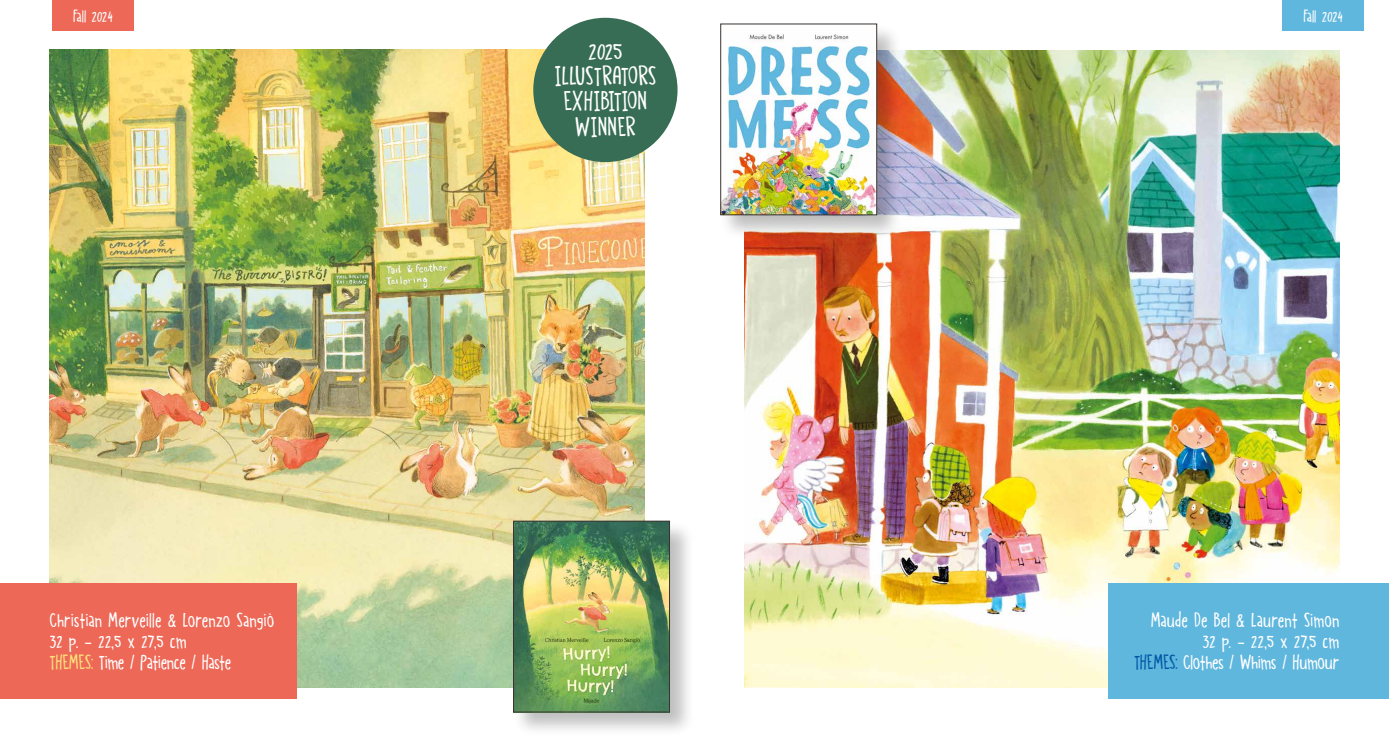
<style>
.page{position:relative;width:1389px;height:737px;background:#fff}
.page>*{position:absolute;margin:0;border:0;box-sizing:border-box;transform-origin:0 0}
.t1{font:27.47px/25.2px "Nippon Note";color:#fff;text-align:center}
.t2{font:21px/21px "Nippon Note";letter-spacing:-.015em;color:#fff}
.t3{font:17.5px "Nippon Note";color:#fff}
.s1{color:#ffe07a}
.s2{color:#0059a5}
</style>
<div class="page">
<div style="left:52px;top:0;width:82px;height:31px;background:#ed6857"></div>
<div style="left:1282px;top:0;width:82px;height:31px;background:#60b7de"></div>
<img style="left:50px;top:50px;width:595px;height:637px">
<div style="left:512px;top:520px;width:183px;height:217px;background:#000;opacity:.25"></div>
<img style="left:515px;top:523px;width:153px;height:187px">
<div style="left:513px;top:521px;width:157px;height:191px;border:1px solid #3b332f"></div>
<div style="left:0;top:583px;width:296px;height:116px;background:#ed6857"></div>
<div style="left:533px;top:18px;width:145px;height:144px;background:#376d54;border-radius:50%"></div>
<img style="left:744px;top:50px;width:595px;height:637px">
<div style="left:720px;top:23px;width:182px;height:217px;background:#000;opacity:.25"></div>
<img style="left:723px;top:26px;width:152px;height:187px">
<div style="left:721px;top:24px;width:156px;height:191px;border:1px solid #3b332f"></div>
<div style="left:1109px;top:583px;width:280px;height:116px;background:#60b7de"></div>
<p class="t3" style="left:73px;top:6px;width:41px">Fall 2024</p>
<p class="t3" style="left:1303px;top:6px;width:41px">Fall 2024</p>
<p class="t2" style="left:50px;top:610px;width:226px">Christian Merveille &amp; Lorenzo Sangiò<br>32 p. - 22,5 x 27,5 cm<br><span class="s1">THEMES:</span> Time / Patience / Haste</p>
<h1 class="t1" style="left:555px;top:39px;width:103px">2025<br>ILLUSTRATORS<br>EXHIBITION<br>WINNER</h1>
<p class="t2" style="left:1134px;top:610px;width:207px;text-align:right">Maude De Bel &amp; Laurent Simon<br>32 p. - 22,5 x 27,5 cm<br><span class="s2">THEMES:</span> Clothes / Whims / Humour</p>
</div>
